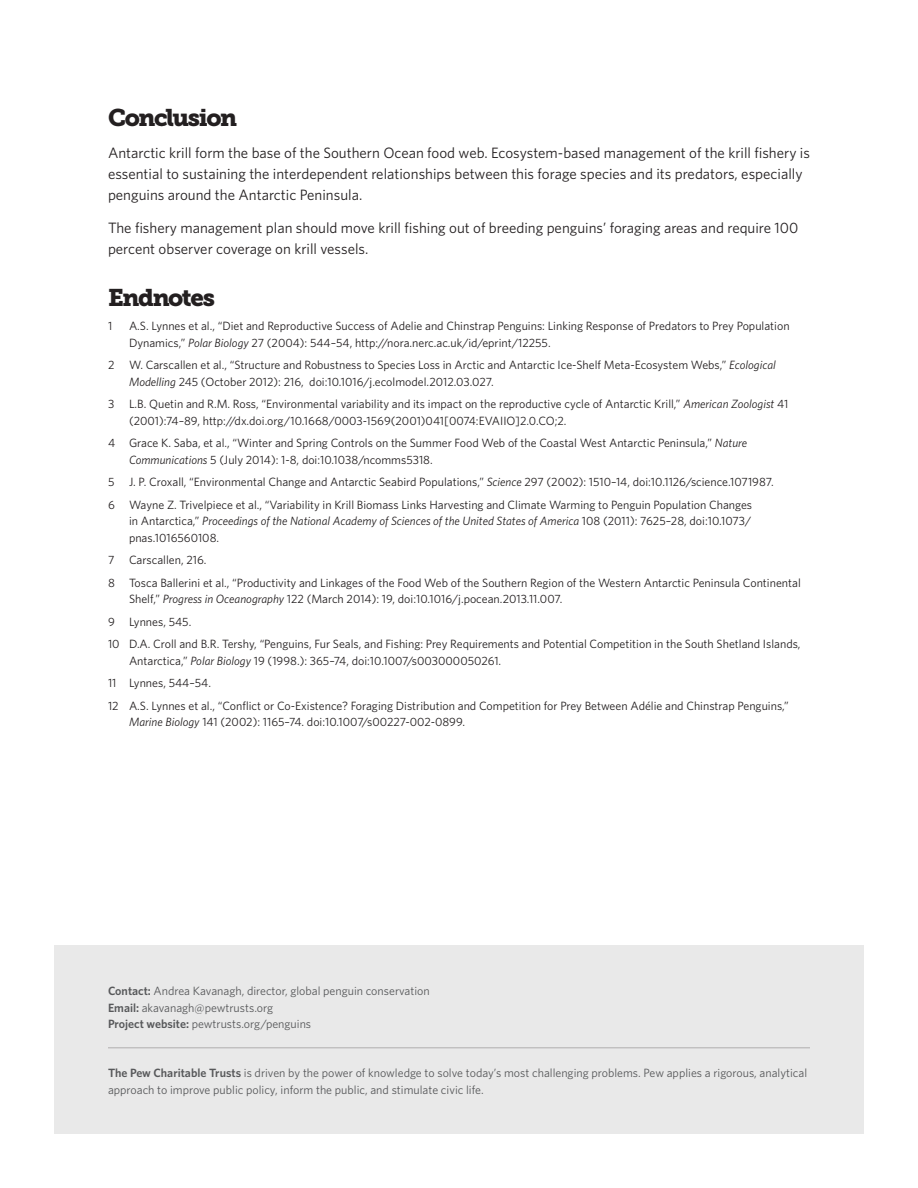
<style>
.page{position:relative;width:918px;height:1188px;background:#fff}
.page>*{position:absolute;margin:0;border:0;box-sizing:border-box;transform-origin:0 0}
.t1{font:24px "Museo Slab 900";letter-spacing:-.06em;color:#231f20}
.Body{font:15px/21px "Whitney";color:#231f20}
.t2{font:12px/16.5px "Whitney";color:#231f20}
.Footer_text{font:12px/16.5px "Whitney";color:#57585a}
.s1{font-style:italic}
.s2{font-weight:600}
</style>
<div class="page">
<div style="left:54px;top:945px;width:810px;height:189px;background:#e9e9e9"></div>
<hr style="left:108px;top:1047px;width:702px;height:1px;background:#231f20">
<h1 class="t1" style="left:108px;top:104px;width:131px">Conclusion</h1>
<p class="Body" style="left:108px;top:141px;width:703px">Antarctic krill form the base of the Southern Ocean food web. Ecosystem-based management of the krill fishery is essential to sustaining the interdependent relationships between this forage species and its predators, especially penguins around the Antarctic Peninsula.</p>
<p class="Body" style="left:108px;top:216px;width:692px">The fishery management plan should move krill fishing out of breeding penguins’ foraging areas and require 100 percent observer coverage on krill vessels.</p>
<h1 class="t1" style="left:108px;top:284px;width:108px">Endnotes</h1>
<p class="t2" style="left:108px;top:317px;width:6px">1</p>
<p class="t2" style="left:129px;top:317px;width:662px">A.S. Lynnes et al., “Diet and Reproductive Success of Adelie and Chinstrap Penguins: Linking Response of Predators to Prey Population<br>Dynamics,” <span class="s1">Polar Biology</span> 27 (2004): 544–54, http://nora.nerc.ac.uk/id/eprint/12255.</p>
<p class="t2" style="left:129px;top:356px;width:648px;text-indent:-21px">2 W. Carscallen et al., “Structure and Robustness to Species Loss in Arctic and Antarctic Ice-Shelf Meta-Ecosystem Webs,” <span class="s1">Ecological<br>Modelling</span> 245 (October 2012): 216, doi:10.1016/j.ecolmodel.2012.03.027.</p>
<p class="t2" style="left:129px;top:395px;width:661px;text-indent:-21px">3 L.B. Quetin and R.M. Ross, “Environmental variability and its impact on the reproductive cycle of Antarctic Krill,” <span class="s1">American Zoologist</span> 41 (2001):74–89, http://dx.doi.org/10.1668/0003-1569(2001)041[0074:EVAIIO]2.0.CO;2.</p>
<p class="t2" style="left:129px;top:434px;width:620px;text-indent:-21px">4 Grace K. Saba, et al., “Winter and Spring Controls on the Summer Food Web of the Coastal West Antarctic Peninsula,” <span class="s1">Nature<br>Communications</span> 5 (July 2014): 1-8, doi:10.1038/ncomms5318.</p>
<p class="t2" style="left:108px;top:473px;width:667px">5 J. P. Croxall, “Environmental Change and Antarctic Seabird Populations,” <span class="s1">Science</span> 297 (2002): 1510–14, doi:10.1126/science.1071987.</p>
<p class="t2" style="left:129px;top:496px;width:625px;text-align:justify;text-indent:-21px">6 Wayne Z. Trivelpiece et al., “Variability in Krill Biomass Links Harvesting and Climate Warming to Penguin Population Changes in Antarctica,” <span class="s1">Proceedings of the National Academy of Sciences of the United States of America</span> 108 (2011): 7625–28, doi:10.1073/ pnas.1016560108.</p>
<p class="t2" style="left:108px;top:551px;width:100px">7 Carscallen, 216.</p>
<p class="t2" style="left:129px;top:574px;width:673px;text-indent:-21px">8 Tosca Ballerini et al., “Productivity and Linkages of the Food Web of the Southern Region of the Western Antarctic Peninsula Continental<br>Shelf,” <span class="s1">Progress in Oceanography</span> 122 (March 2014): 19, doi:10.1016/j.pocean.2013.11.007.</p>
<p class="t2" style="left:108px;top:613px;width:85px">9 Lynnes, 545.</p>
<p class="t2" style="left:129px;top:635px;width:673px;text-indent:-21px">10 D.A. Croll and B.R. Tershy, “Penguins, Fur Seals, and Fishing: Prey Requirements and Potential Competition in the South Shetland Islands,<br>Antarctica,” <span class="s1">Polar Biology</span> 19 (1998.): 365–74, doi:10.1007/s003000050261.</p>
<p class="t2" style="left:108px;top:674px;width:105px">11 Lynnes, 544–54.</p>
<p class="t2" style="left:129px;top:697px;width:661px;text-indent:-21px">12 A.S. Lynnes et al., “Conflict or Co-Existence? Foraging Distribution and Competition for Prey Between Adélie and Chinstrap Penguins,”<br><span class="s1">Marine Biology</span> 141 (2002): 1165–74. doi:10.1007/s00227-002-0899.</p>
<p class="Footer_text" style="left:108px;top:982px;width:323px"><span class="s2">Contact:</span> Andrea Kavanagh, director, global penguin conservation<br><span class="s2">Email:</span> akavanagh@pewtrusts.org<br><span class="s2">Project website:</span> pewtrusts.org/penguins</p>
<p class="Footer_text" style="left:108px;top:1064px;width:701px"><span class="s2">The Pew Charitable Trusts</span> is driven by the power of knowledge to solve today’s most challenging problems. Pew applies a rigorous, analytical approach to improve public policy, inform the public, and stimulate civic life.</p>
</div>
